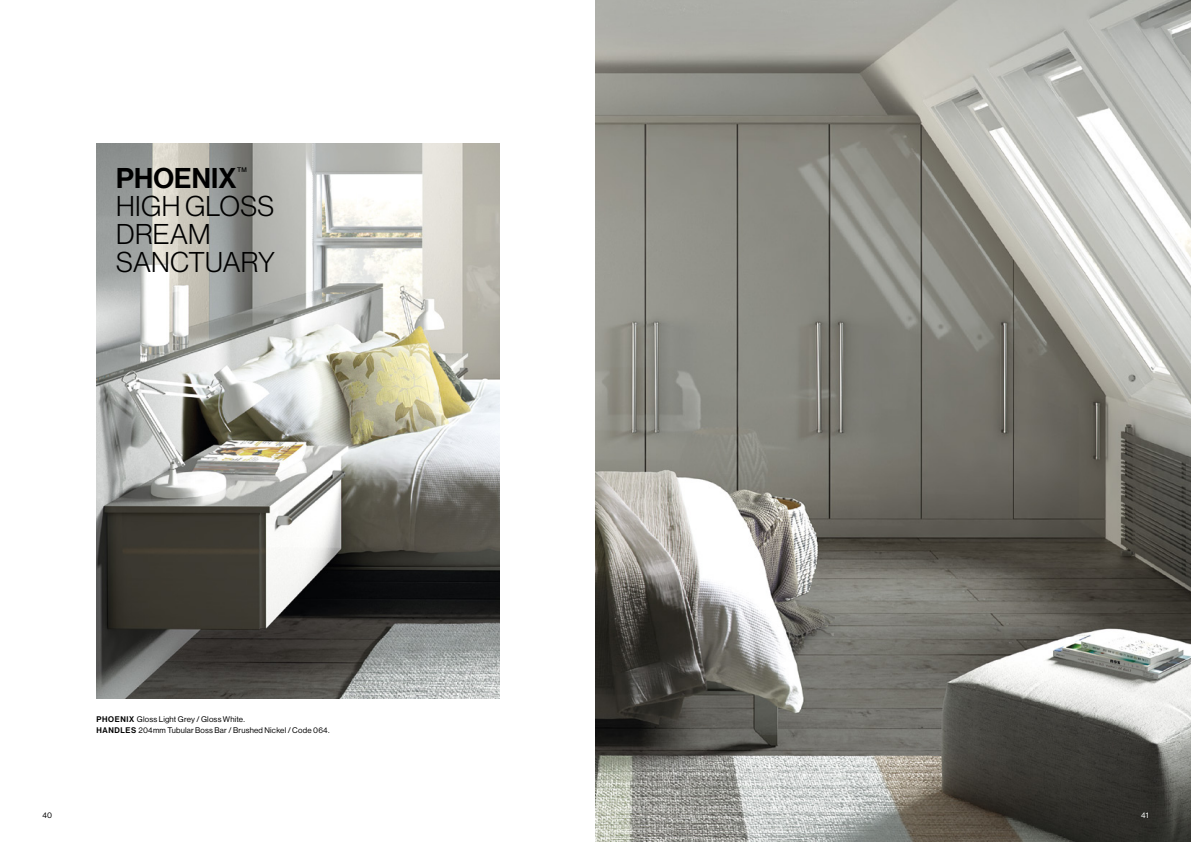
<style>
.page{position:relative;width:1191px;height:842px;background:#fff}
.page>*{position:absolute;margin:0;border:0;box-sizing:border-box;transform-origin:0 0}
.t1{font:28px/28px "N Haas Grotesk DS Std 45 Lt";letter-spacing:.01em;color:#000}
.t2{font:28px "N Haas Grotesk DS Std 65 Md";letter-spacing:.005em;color:#000}
.t3{font:8px/11px "N Haas Grotesk DS Pro 55 Rg";letter-spacing:.025em;color:#000}
.t4{font:8px "N Haas Grotesk DS Pro 55 Rg";color:#fff}
.s1{font-family:"N Haas Grotesk DS Std 65 Md"}
</style>
<div class="page">
<img style="left:96px;top:143px;width:403px;height:556px">
<img style="left:595px;top:0;width:596px;height:842px">
<h1 class="t2" style="left:116px;top:162px;width:132px">PHOENIX<sup>™</sup></h1>
<h1 class="t1" style="left:116px;top:192px;width:160px">HIGH GLOSS<br>DREAM<br>SANCTUARY</h1>
<p class="t3" style="left:96px;top:714px;width:235px"><span class="s1">PHOENIX</span> Gloss Light Grey / Gloss White.<br><span class="s1">HANDLES</span> 204mm Tubular Boss Bar / Brushed Nickel / Code 064.</p>
<p class="t3" style="left:43px;top:810px;width:11px">40</p>
<p class="t4" style="left:1141px;top:811px;width:9px">41</p>
</div>
